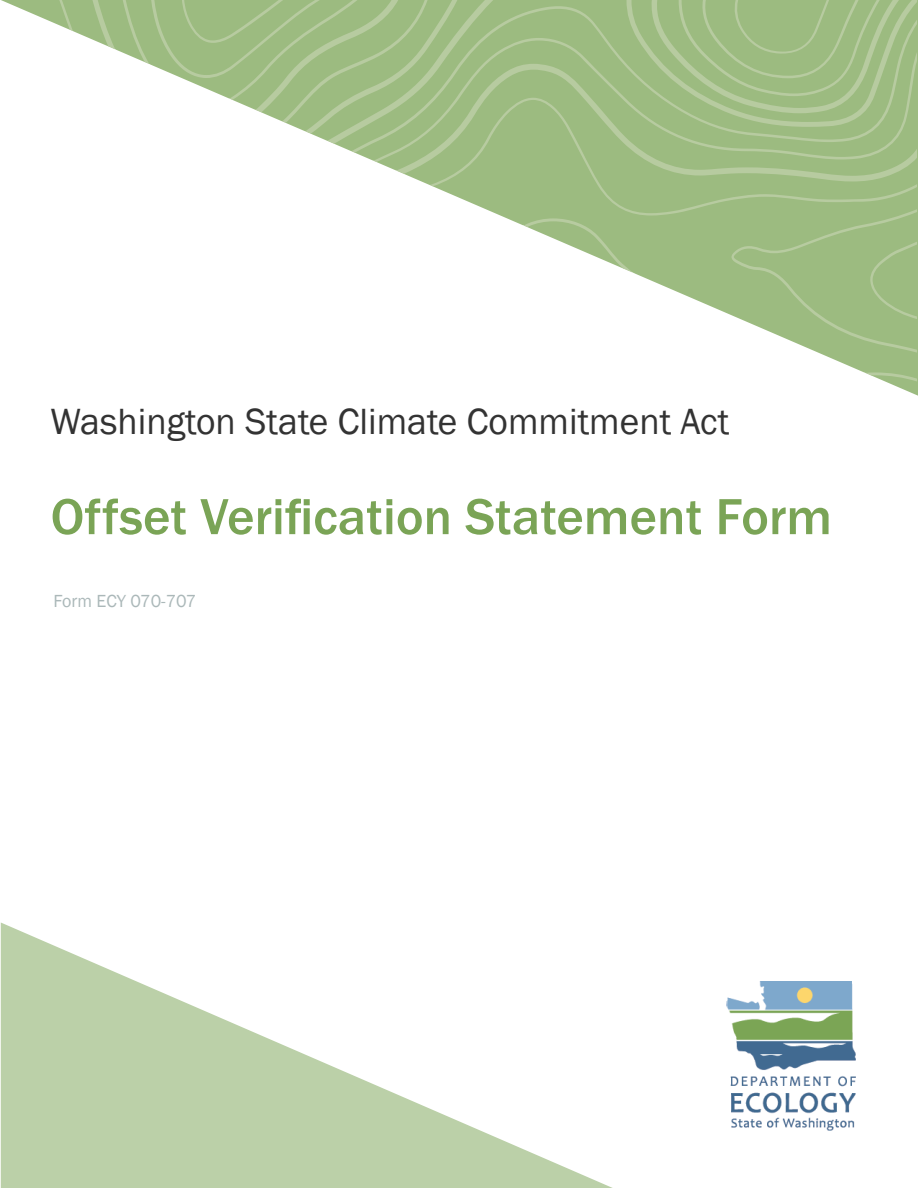
<style>
.page{position:relative;width:918px;height:1188px;background:#fff}
.page>*{position:absolute;margin:0;border:0;box-sizing:border-box;transform-origin:0 0}
.t1{font:500 52.5px "Franklin Gothic";color:#7aa456}
.t2{font:37.5px "Franklin Gothic";color:#333}
.t3{font:18px "Franklin Gothic";color:#abb8b9}
</style>
<div class="page">
<img style="left:727px;top:981px;width:129px;height:150px">
<svg style="left:1px;top:0;width:917px;height:396px"></svg>
<svg style="left:626px;top:0;width:291px;height:6px"></svg>
<svg style="left:123px;top:0;width:370px;height:144px"></svg>
<svg style="left:92px;top:0;width:24px;height:50px"></svg>
<svg style="left:59px;top:0;width:14px;height:32px"></svg>
<svg style="left:351px;top:6px;width:566px;height:147px;fill:#9cbb80"></svg>
<svg style="left:373px;top:38px;width:544px;height:124px;fill:#9cbb80"></svg>
<svg style="left:396px;top:64px;width:521px;height:117px;fill:#9cbb80"></svg>
<svg style="left:430px;top:98px;width:487px;height:255px;fill:#9cbb80"></svg>
<svg style="left:523px;top:218px;width:394px;height:101px"></svg>
<svg style="left:864px;top:372px;width:53px;height:10px"></svg>
<svg style="left:1px;top:922px;width:612px;height:266px"></svg>
<p class="t2" style="left:51px;top:398px;width:680px">Washington State Climate Commitment Act</p>
<p class="t1" style="left:51px;top:484px;width:783px">Offset Verification Statement Form</p>
<p class="t3" style="left:53px;top:589px;width:145px">Form ECY 070-707</p>
</div>
